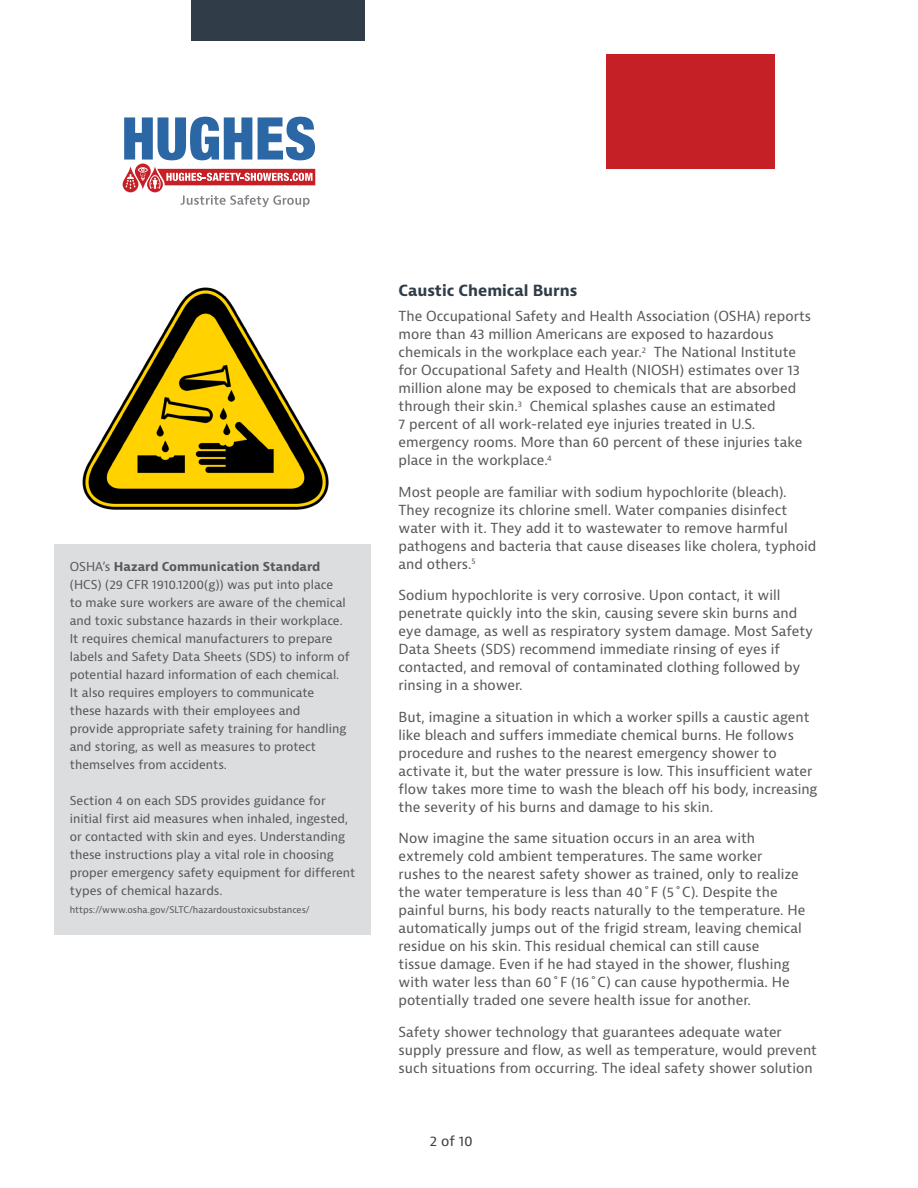
<style>
.page{position:relative;width:918px;height:1188px;background:#fff}
.page>*{position:absolute;margin:0;border:0;box-sizing:border-box;transform-origin:0 0}
.t1{font:700 15px "Bernina Sans";color:#303d48}
.t2{font:13.5px/18px "Bernina Sans";color:#57585a}
.t3{font:13.5px "Bernina Sans";color:#3e3e3f}
.t4{font:12px/18px "Bernina Sans";color:#57585a}
.t5{font:9px "Bernina Sans";color:#57585a}
.s1{font-weight:700}
</style>
<div class="page">
<img style="left:82px;top:287px;width:247px;height:223px">
<div style="left:191px;top:0;width:174px;height:41px;background:#303d48"></div>
<div style="left:54px;top:544px;width:316px;height:390px;background:#dcdddf"></div>
<svg style="left:123px;top:117px;width:192px;height:90px"></svg>
<div style="left:607px;top:54px;width:168px;height:115px;background:#c52026"></div>
<p class="t4" style="left:70px;top:558px;width:282px">OSHA’s <span class="s1">Hazard Communication Standard </span>(HCS) (29 CFR 1910.1200(g)) was put into place<br>to make sure workers are aware of the chemical and toxic substance hazards in their workplace.<br>It requires chemical manufacturers to prepare labels and Safety Data Sheets (SDS) to inform of potential hazard information of each chemical.<br>It also requires employers to communicate<br>these hazards with their employees and<br>provide appropriate safety training for handling and storing, as well as measures to protect themselves from accidents.</p>
<p class="t4" style="left:70px;top:792px;width:287px">Section 4 on each SDS provides guidance for initial first aid measures when inhaled, ingested, or contacted with skin and eyes. Understanding these instructions play a vital role in choosing proper emergency safety equipment for different types of chemical hazards.</p>
<p class="t5" style="left:70px;top:904px;width:241px">https://www.osha.gov/SLTC/hazardoustoxicsubstances/</p>
<p class="t1" style="left:399px;top:281px;width:180px">Caustic Chemical Burns</p>
<p class="t2" style="left:399px;top:308px;width:414px">The Occupational Safety and Health Association (OSHA) reports more than 43 million Americans are exposed to hazardous chemicals in the workplace each year.<sup>2</sup> The National Institute for Occupational Safety and Health (NIOSH) estimates over 13 million alone may be exposed to chemicals that are absorbed through their skin.<sup>3</sup> Chemical splashes cause an estimated<br>7 percent of all work-related eye injuries treated in U.S. emergency rooms. More than 60 percent of these injuries take place in the workplace.<sup>4</sup></p>
<p class="t2" style="left:399px;top:483px;width:419px">Most people are familiar with sodium hypochlorite (bleach).<br>They recognize its chlorine smell. Water companies disinfect water with it. They add it to wastewater to remove harmful pathogens and bacteria that cause diseases like cholera, typhoid and others.<sup>5</sup></p>
<p class="t2" style="left:399px;top:587px;width:416px">Sodium hypochlorite is very corrosive. Upon contact, it will penetrate quickly into the skin, causing severe skin burns and eye damage, as well as respiratory system damage. Most Safety Data Sheets (SDS) recommend immediate rinsing of eyes if contacted, and removal of contaminated clothing followed by rinsing in a shower.</p>
<p class="t2" style="left:399px;top:708px;width:420px">But, imagine a situation in which a worker spills a caustic agent like bleach and suffers immediate chemical burns. He follows procedure and rushes to the nearest emergency shower to activate it, but the water pressure is low. This insufficient water flow takes more time to wash the bleach off his body, increasing the severity of his burns and damage to his skin.</p>
<p class="t2" style="left:399px;top:830px;width:408px">Now imagine the same situation occurs in an area with extremely cold ambient temperatures. The same worker rushes to the nearest safety shower as trained, only to realize the water temperature is less than 40˚F (5˚C). Despite the painful burns, his body reacts naturally to the temperature. He automatically jumps out of the frigid stream, leaving chemical residue on his skin. This residual chemical can still cause<br>tissue damage. Even if he had stayed in the shower, flushing with water less than 60˚F (16˚C) can cause hypothermia. He potentially traded one severe health issue for another.</p>
<p class="t2" style="left:399px;top:1023px;width:420px">Safety shower technology that guarantees adequate water supply pressure and flow, as well as temperature, would prevent such situations from occurring. The ideal safety shower solution</p>
<p class="t3" style="left:430px;top:1132px;width:44px">2 of 10</p>
</div>
